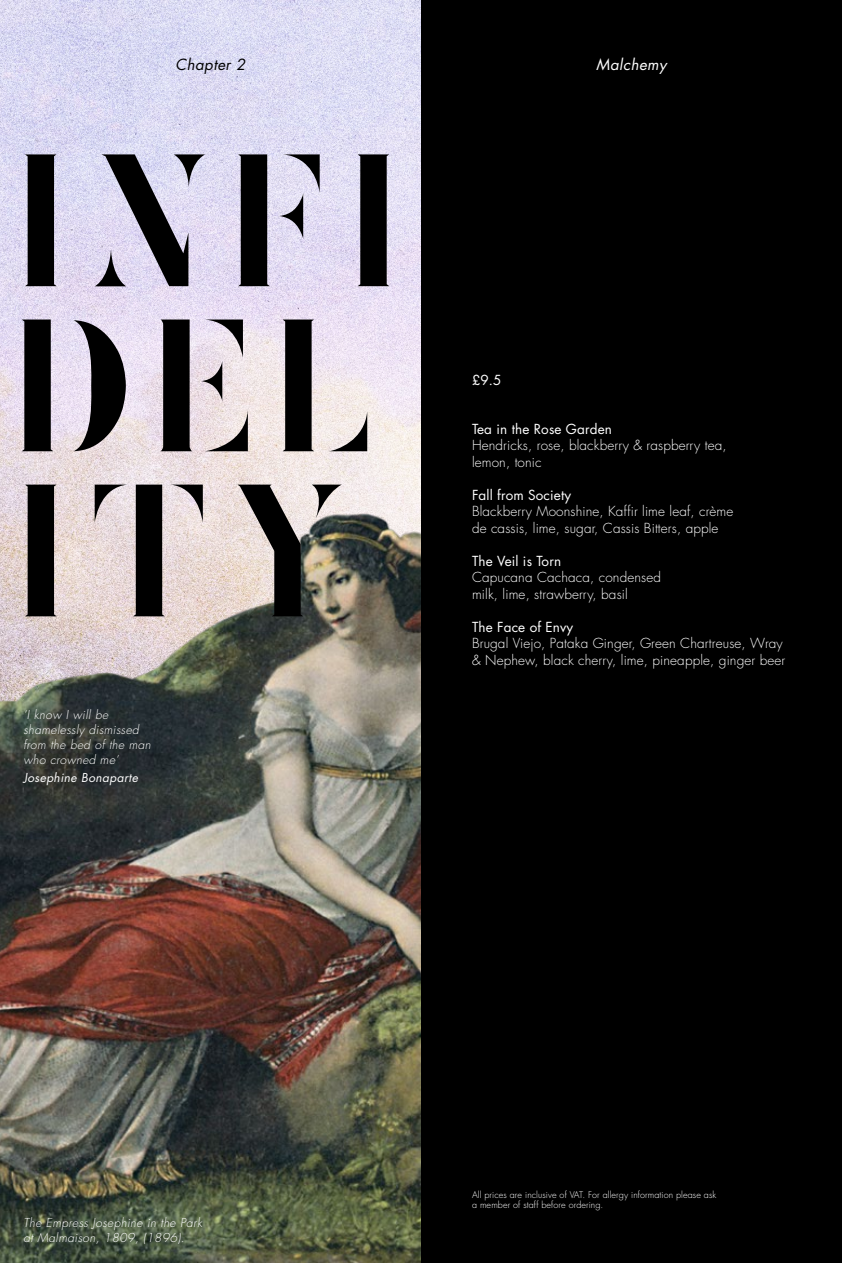
<style>
.page{position:relative;width:842px;height:1263px;background:#fff}
.page>*{position:absolute;margin:0;border:0;box-sizing:border-box;transform-origin:0 0}
.t1{font:165px/165px "Zefani Stencil";letter-spacing:.05em;color:#000}
.t2{font:italic 15px "Futura TR";letter-spacing:.03em;color:#000}
.t3{font:italic 15px "Futura TR";letter-spacing:.03em;color:#fff}
.t4{font:300 13.5px/16.5px "Futura TR";letter-spacing:.01em;color:#fff}
.t5{font:13.5px "Futura TR";letter-spacing:.01em;color:#fff}
.t6{font:italic 300 12px/15px "Futura TR";letter-spacing:.03em;color:#fff}
.t7{font:italic 12px "Futura TR";letter-spacing:.03em;color:#fff}
.t8{font:300 9px/10.8px "Futura TR";letter-spacing:.01em;color:#fff}
</style>
<div class="page">
<img style="left:0;top:0;width:421px;height:511px">
<img style="left:0;top:511px;width:421px;height:752px">
<div style="left:421px;top:0;width:421px;height:1263px;background:#000"></div>
<p class="t2" style="left:176px;top:55px;width:71px">Chapter 2</p>
<p class="t3" style="left:596px;top:55px;width:72px">Malchemy</p>
<h1 class="t1" style="left:9px;top:146px;width:399px">INFI<br>DEL<br>ITY</h1>
<p class="t6" style="left:23px;top:708px;width:129px">‘I know I will be shamelessly dismissed from the bed of the man who crowned me’</p>
<p class="t7" style="left:23px;top:770px;width:116px">Josephine Bonaparte</p>
<p class="t5" style="left:472px;top:371px;width:31px">£9.5</p>
<p class="t5" style="left:472px;top:420px;width:141px">Tea in the Rose Garden</p>
<p class="t4" style="left:472px;top:437px;width:256px">Hendricks, rose, blackberry &amp; raspberry tea, lemon, tonic</p>
<p class="t5" style="left:472px;top:486px;width:101px">Fall from Society</p>
<p class="t4" style="left:472px;top:503px;width:263px">Blackberry Moonshine, Kaffir lime leaf, crème de cassis, lime, sugar, Cassis Bitters, apple</p>
<p class="t5" style="left:472px;top:552px;width:91px">The Veil is Torn</p>
<p class="t4" style="left:472px;top:569px;width:190px">Capucana Cachaca, condensed milk, lime, strawberry, basil</p>
<p class="t5" style="left:472px;top:618px;width:103px">The Face of Envy</p>
<p class="t4" style="left:472px;top:635px;width:315px">Brugal Viejo, Pataka Ginger, Green Chartreuse, Wray &amp; Nephew, black cherry, lime, pineapple, ginger beer</p>
<p class="t6" style="left:23px;top:1215px;width:180px">The Empress Josephine in the Park at Malmaison, 1809, (1896).</p>
<p class="t8" style="left:472px;top:1189px;width:246px">All prices are inclusive of VAT. For allergy information please ask a member of staff before ordering.</p>
</div>
